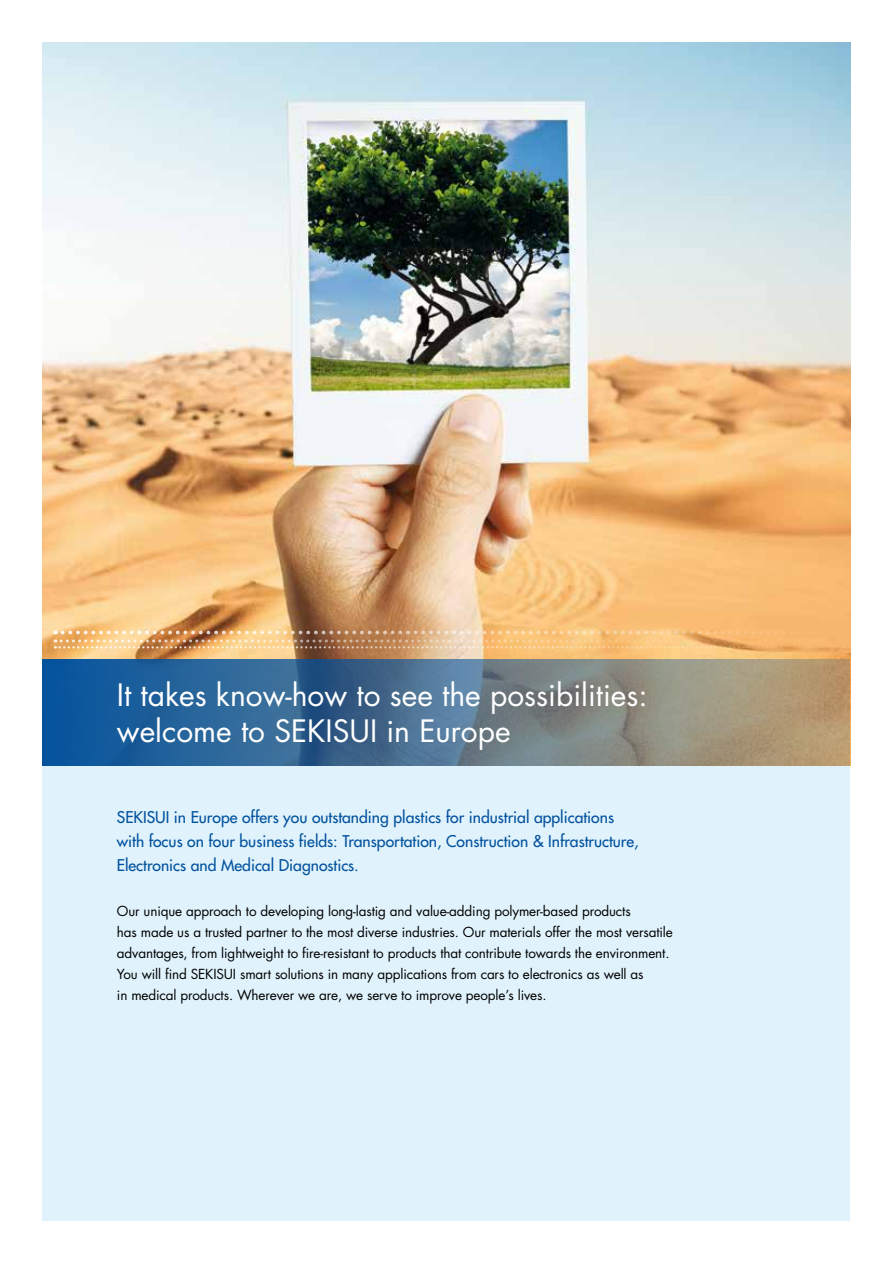
<style>
.page{position:relative;width:893px;height:1263px;background:#fff}
.page>*{position:absolute;margin:0;border:0;box-sizing:border-box;transform-origin:0 0}
.t1{font:30px/36px "Futura";color:#fff}
.t2{font:15.75px/24px "Futura";color:#00519e}
.t3{font:13.5px/21px "Futura";letter-spacing:-.01em;color:#000}
</style>
<div class="page">
<div style="left:43px;top:643px;width:807px;height:577px;background:#e0f2fb"></div>
<img style="left:43px;top:43px;width:807px;height:616px">
<svg style="left:43px;top:659px;width:807px;height:106px;background:#5c778a"></svg>
<svg style="left:55px;top:631px;width:785px;height:17px;background:#e5b37a"></svg>
<h1 class="t1" style="left:117px;top:677px;width:532px">It takes know-how to see the possibilities: welcome to SEKISUI in Europe</h1>
<p class="t2" style="left:117px;top:805px;width:523px">SEKISUI in Europe offers you outstanding plastics for industrial applications with focus on four business fields: Transportation, Construction &amp; Infrastructure,<br>Electronics and Medical Diagnostics.</p>
<p class="t3" style="left:117px;top:900px;width:557px">Our unique approach to developing long-lastig and value-adding polymer-based products<br>has made us a trusted partner to the most diverse industries. Our materials offer the most versatile advantages, from lightweight to fire-resistant to products that contribute towards the environment.<br>You will find SEKISUI smart solutions in many applications from cars to electronics as well as<br>in medical products. Wherever we are, we serve to improve people’s lives.</p>
</div>
